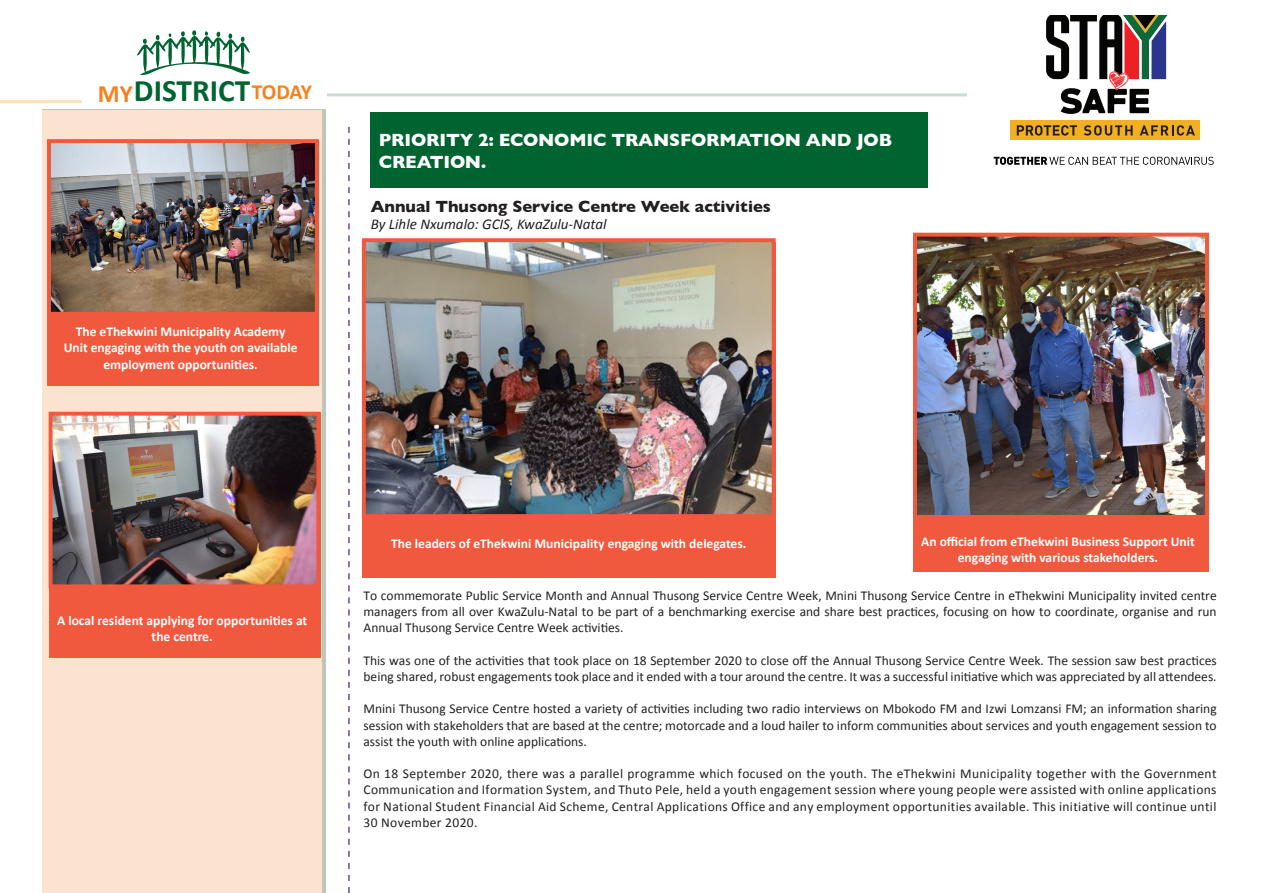
<style>
.page{position:relative;width:1263px;height:893px;background:#fff}
.page>*{position:absolute;margin:0;border:0;box-sizing:border-box;transform-origin:0 0}
.t1{font:700 31.35px "Calibri";color:#006431}
.t2{font:700 25.05px "Calibri";color:#f58220}
.t3{font:700 21.6px "Calibri";letter-spacing:-.025em;color:#f58220}
.t4{font:700 18px/22.5px "Gill Sans";letter-spacing:-.01em;color:#fff}
.t5{font:700 16.5px "Gill Sans";color:#231f20}
.t6{font:italic 15px "Calibri";color:#231f20}
.t7{font:13.5px/16.2px "Calibri";color:#231f20;text-align:justify}
.t8{font:700 13.5px/16.2px "Calibri";color:#fff;text-align:center}
</style>
<div class="page">
<div style="left:43px;top:111px;width:279px;height:782px;background:#fce3cf"></div>
<hr style="left:0;top:100px;width:82px;height:3px;background:#fee2b7">
<hr style="left:327px;top:93px;width:677px;height:3px;background:#ccdcd0">
<svg style="left:137px;top:30px;width:113px;height:45px"></svg>
<svg style="left:348px;top:127px;width:2px;height:766px"></svg>
<div style="left:371px;top:112px;width:557px;height:75px;background:#006431"></div>
<div style="left:967px;top:0;width:296px;height:187px;background:#fff"></div>
<svg style="left:1046px;top:15px;width:122px;height:99px"></svg>
<div style="left:1010px;top:120px;width:190px;height:20px;background:#f2b021"></div>
<svg style="left:1084px;top:125px;width:48px;height:11px"></svg>
<svg style="left:1140px;top:125px;width:55px;height:11px"></svg>
<svg style="left:994px;top:157px;width:220px;height:8px"></svg>
<svg style="left:1017px;top:125px;width:60px;height:11px"></svg>
<div style="left:362px;top:242px;width:414px;height:336px;background:#f0593e"></div>
<div style="left:913px;top:233px;width:296px;height:339px;background:#f0593e"></div>
<img style="left:918px;top:238px;width:286px;height:276px">
<div style="left:913px;top:233px;width:296px;height:286px;border:4px solid #f0593e"></div>
<img style="left:367px;top:243px;width:404px;height:270px">
<div style="left:362px;top:238px;width:414px;height:280px;border:4px solid #f0593e"></div>
<div style="left:47px;top:140px;width:272px;height:245px;background:#f0593e"></div>
<img style="left:52px;top:144px;width:262px;height:167px">
<div style="left:47px;top:139px;width:272px;height:177px;border:4px solid #f0593e"></div>
<div style="left:49px;top:413px;width:271px;height:245px;background:#f0593e"></div>
<img style="left:54px;top:417px;width:261px;height:166px">
<div style="left:49px;top:412px;width:271px;height:176px;border:4px solid #f0593e"></div>
<p class="t2" style="left:98px;top:77px;width:36px">MY</p>
<p class="t1" style="left:134px;top:71px;width:118px">DISTRICT</p>
<p class="t3" style="left:252px;top:78px;width:62px">TODAY</p>
<p class="t8" style="left:64px;top:324px;width:235px">The eThekwini Municipality Academy<br>Unit engaging with the youth on available employment opportunities.</p>
<p class="t4" style="left:379px;top:128px;width:515px">PRIORITY 2: ECONOMIC TRANSFORMATION AND JOB<br>CREATION.</p>
<p class="t5" style="left:371px;top:193px;width:402px">Annual Thusong Service Centre Week activities</p>
<p class="t6" style="left:371px;top:213px;width:237px">By Lihle Nxumalo: GCIS, KwaZulu-Natal</p>
<p class="t8" style="left:57px;top:612px;width:252px">A local resident applying for opportunities at the centre.</p>
<p class="t8" style="left:391px;top:536px;width:357px">The leaders of eThekwini Municipality engaging with delegates.</p>
<p class="t8" style="left:921px;top:533px;width:275px">An official from eThekwini Business Support Unit engaging with various stakeholders.</p>
<p class="t7" style="left:363px;top:587px;width:855px">To commemorate Public Service Month and Annual Thusong Service Centre Week, Mnini Thusong Service Centre in eThekwini Municipality invited centre managers from all over KwaZulu-Natal to be part of a benchmarking exercise and share best practices, focusing on how to coordinate, organise and run Annual Thusong Service Centre Week activities.</p>
<p class="t7" style="left:363px;top:652px;width:855px">This was one of the activities that took place on 18 September 2020 to close off the Annual Thusong Service Centre Week. The session saw best practices being shared, robust engagements took place and it ended with a tour around the centre. It was a successful initiative which was appreciated by all attendees.</p>
<p class="t7" style="left:363px;top:701px;width:855px">Mnini Thusong Service Centre hosted a variety of activities including two radio interviews on Mbokodo FM and Izwi Lomzansi FM; an information sharing session with stakeholders that are based at the centre; motorcade and a loud hailer to inform communities about services and youth engagement session to assist the youth with online applications.</p>
<p class="t7" style="left:363px;top:766px;width:854px">On 18 September 2020, there was a parallel programme which focused on the youth. The eThekwini Municipality together with the Government Communication and Iformation System, and Thuto Pele, held a youth engagement session where young people were assisted with online applications for National Student Financial Aid Scheme, Central Applications Office and any employment opportunities available. This initiative will continue until 30 November 2020.</p>
</div>
